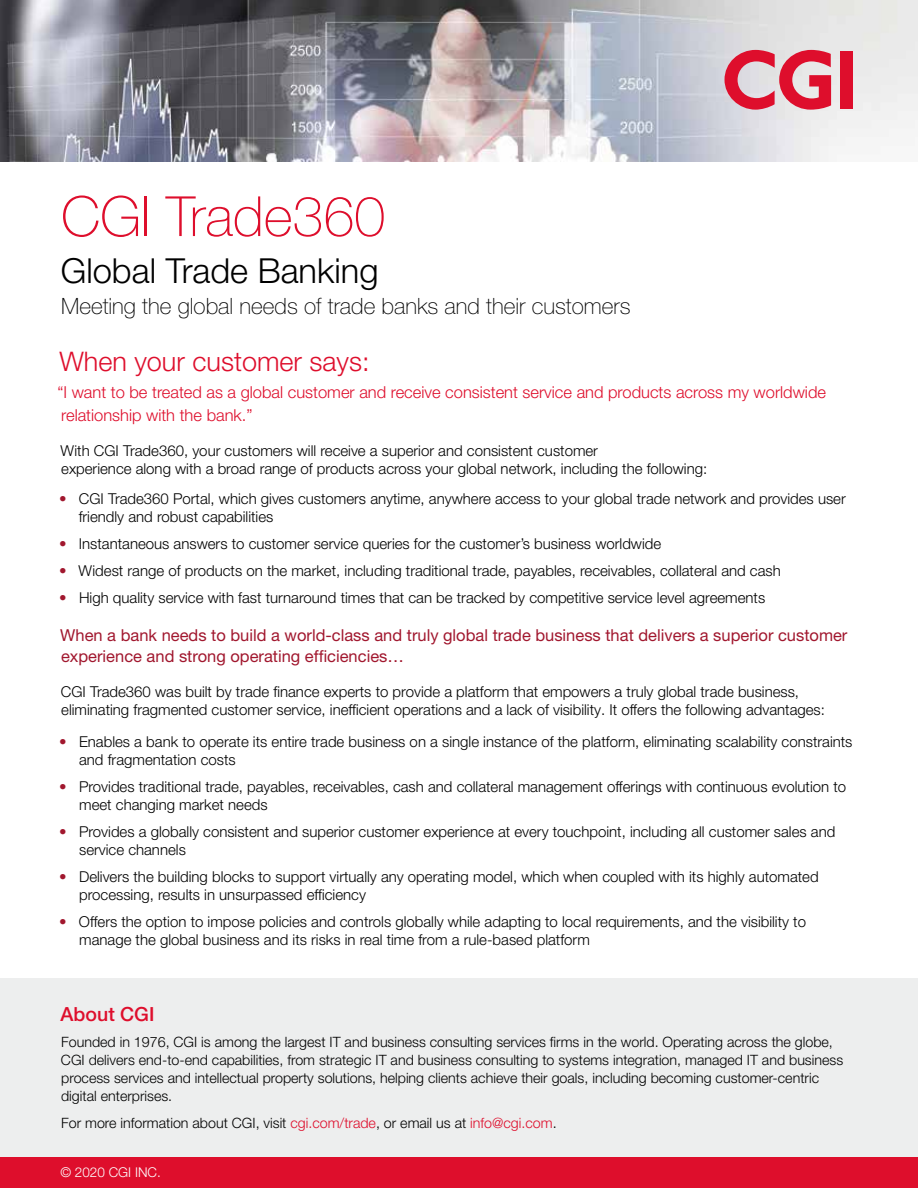
<style>
.page{position:relative;width:918px;height:1188px;background:#fff}
.page>*{position:absolute;margin:0;border:0;box-sizing:border-box;transform-origin:0 0}
.t1{font:100 55.5px "Helvetica Neue LT Pro";color:#de0e2c}
.t2{font:300 34.5px "Helvetica Neue LT Pro";color:#000}
.t3{font:300 27px "Helvetica Neue LT Pro";color:#de0e2c}
.t4{font:100 22.5px "Helvetica Neue LT Pro";color:#000}
.t5{font:500 19.5px "Helvetica Neue LT Pro";color:#de0e2c}
.t6{font:16.5px/21px "Helvetica Neue LT Pro";color:#a1172e}
.t7{font:300 16.5px/22.5px "Helvetica Neue LT Pro";color:#de0e2c}
.t8{font:300 15px/18px "Helvetica Neue LT Pro";color:#000}
.t9{font:300 14.25px/18px "Helvetica Neue LT Pro";color:#000}
.t10{font:300 13.5px "Helvetica Neue LT Pro";color:#fff}
.s1{color:#a1172e}
.s2{color:#de0e2c}
</style>
<div class="page">
<img style="left:0;top:0;width:918px;height:162px">
<svg style="left:725px;top:50px;width:106px;height:60px;background:#df7788"></svg>
<div style="left:841px;top:51px;width:12px;height:57px;background:#de0e2c"></div>
<div style="left:0;top:978px;width:918px;height:183px;background:#edeeee"></div>
<div style="left:0;top:1158px;width:918px;height:30px;background:#de0e2c"></div>
<h1 class="t1" style="left:61px;top:183px;width:326px">CGI Trade360</h1>
<h2 class="t2" style="left:61px;top:249px;width:319px">Global Trade Banking</h2>
<h3 class="t4" style="left:61px;top:292px;width:571px">Meeting the global needs of trade banks and their customers</h3>
<h3 class="t3" style="left:59px;top:345px;width:312px">When your customer says:</h3>
<p class="t7" style="left:57px;top:381px;width:770px">“I want to be treated as a global customer and receive consistent service and products across my worldwide relationship with the bank.”</p>
<p class="t8" style="left:61px;top:441px;width:648px">With CGI Trade360, your customers will receive a superior and consistent customer<br>experience along with a broad range of products across your global network, including the following:</p>
<p class="t8" style="left:79px;top:489px;width:769px;text-indent:-20px"><span class="s1">•</span> CGI Trade360 Portal, which gives customers anytime, anywhere access to your global trade network and provides user friendly and robust capabilities</p>
<p class="t8" style="left:59px;top:534px;width:604px"><span class="s1">•</span> Instantaneous answers to customer service queries for the customer’s business worldwide</p>
<p class="t8" style="left:59px;top:561px;width:723px"><span class="s1">•</span> Widest range of products on the market, including traditional trade, payables, receivables, collateral and cash</p>
<p class="t8" style="left:59px;top:588px;width:708px"><span class="s1">•</span> High quality service with fast turnaround times that can be tracked by competitive service level agreements</p>
<p class="t6" style="left:60px;top:624px;width:789px">When a bank needs to build a world-class and truly global trade business that delivers a superior customer experience and strong operating efficiencies…</p>
<p class="t8" style="left:61px;top:682px;width:766px">CGI Trade360 was built by trade finance experts to provide a platform that empowers a truly global trade business, eliminating fragmented customer service, inefficient operations and a lack of visibility. It offers the following advantages:</p>
<p class="t8" style="left:79px;top:732px;width:775px;text-indent:-20px"><span class="s1">•</span> Enables a bank to operate its entire trade business on a single instance of the platform, eliminating scalability constraints and fragmentation costs</p>
<p class="t8" style="left:79px;top:777px;width:768px;text-indent:-20px"><span class="s1">•</span> Provides traditional trade, payables, receivables, cash and collateral management offerings with continuous evolution to meet changing market needs</p>
<p class="t8" style="left:79px;top:822px;width:758px;text-indent:-20px"><span class="s1">•</span> Provides a globally consistent and superior customer experience at every touchpoint, including all customer sales and service channels</p>
<p class="t8" style="left:79px;top:867px;width:741px;text-indent:-20px"><span class="s1">•</span> Delivers the building blocks to support virtually any operating model, which when coupled with its highly automated processing, results in unsurpassed efficiency</p>
<p class="t8" style="left:79px;top:912px;width:728px;text-indent:-20px"><span class="s1">•</span> Offers the option to impose policies and controls globally while adapting to local requirements, and the visibility to manage the global business and its risks in real time from a rule-based platform</p>
<h3 class="t5" style="left:61px;top:1002px;width:95px">About CGI</h3>
<p class="t9" style="left:61px;top:1033px;width:784px">Founded in 1976, CGI is among the largest IT and business consulting services firms in the world. Operating across the globe, CGI delivers end-to-end capabilities, from strategic IT and business consulting to systems integration, managed IT and business process services and intellectual property solutions, helping clients achieve their goals, including becoming customer-centric digital enterprises.</p>
<p class="t9" style="left:61px;top:1113px;width:497px">For more information about CGI, visit <span class="s2">cgi.com/trade</span>, or email us at <span class="s2">info@cgi.com</span>.</p>
<p class="t10" style="left:60px;top:1164px;width:102px">© 2020 CGI INC.</p>
</div>
